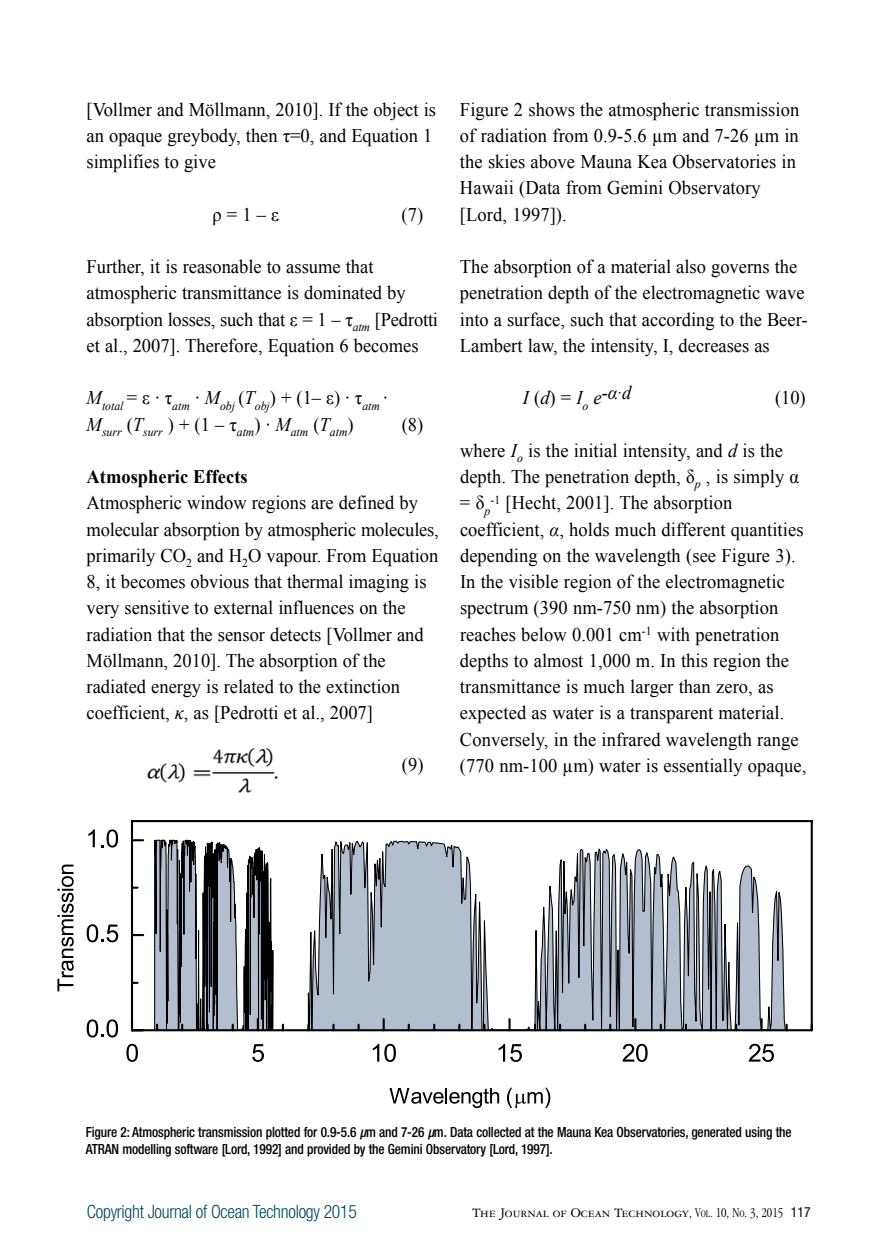
<style>
.page{position:relative;width:882px;height:1260px;background:#fff}
.page>*{position:absolute;margin:0;border:0;box-sizing:border-box;transform-origin:0 0}
.t1{font:19.25px/26.2px "Times New Roman";color:#000;scale:.96 1}
.t2{font:700 19.25px "Times New Roman";color:#000;scale:.96 1}
.t3{font:italic 19.25px "Times New Roman";color:#000;scale:.96 1}
.t4{font:300 condensed 18.38px "Helvetica Neue";letter-spacing:-.015em;color:#00495e;scale:.96 1}
.t5{font:500 condensed 14px/17.5px "Helvetica Neue";letter-spacing:-.01em;color:#000;scale:.95 1}
.t6{font:14px "Garamond Three SC";color:#000}
.t7{font:italic 12.25px/26.2px "Times New Roman";color:#000;scale:.96 1}
.s1{font-style:italic}
.s2{font-style:normal}
.s3{font-family:"Garamond";font-weight:300;font-stretch:condensed}
.s4{font-family:"Garamond";font-weight:300;font-stretch:condensed;font-size:10.5px}
.s5{font-family:"Helvetica Neue";font-stretch:condensed}
</style>
<div class="page">
<img style="left:147px;top:748px;width:131px;height:45px">
<svg style="left:308px;top:822px;width:479px;height:207px"></svg>
<hr style="left:811px;top:821px;width:2px;height:209px;background:#000">
<svg style="left:133px;top:839px;width:10px;height:2px"></svg>
<svg style="left:133px;top:934px;width:10px;height:2px"></svg>
<hr style="left:131px;top:821px;width:2px;height:209px;background:#000">
<hr style="left:132px;top:820px;width:680px;height:2px;background:#000">
<svg style="left:761px;top:1019px;width:2px;height:10px"></svg>
<svg style="left:634px;top:1019px;width:2px;height:10px"></svg>
<svg style="left:508px;top:1019px;width:3px;height:10px"></svg>
<svg style="left:383px;top:1019px;width:2px;height:10px"></svg>
<svg style="left:332px;top:1025px;width:3px;height:4px"></svg>
<svg style="left:154px;top:822px;width:120px;height:207px"></svg>
<hr style="left:132px;top:1029px;width:680px;height:2px;background:#000">
<svg style="left:126px;top:1044px;width:12px;height:18px"></svg>
<svg style="left:252px;top:1044px;width:12px;height:18px"></svg>
<svg style="left:373px;top:1044px;width:23px;height:18px"></svg>
<svg style="left:499px;top:1044px;width:23px;height:18px"></svg>
<svg style="left:623px;top:1044px;width:25px;height:18px"></svg>
<svg style="left:749px;top:1044px;width:25px;height:18px"></svg>
<svg style="left:87px;top:1019px;width:31px;height:19px"></svg>
<svg style="left:87px;top:924px;width:31px;height:18px"></svg>
<svg style="left:88px;top:829px;width:7px;height:18px"></svg>
<svg style="left:101px;top:829px;width:17px;height:19px"></svg>
<svg style="left:57px;top:865px;width:17px;height:126px"></svg>
<svg style="left:390px;top:1088px;width:109px;height:20px"></svg>
<svg style="left:507px;top:1088px;width:43px;height:20px"></svg>
<p class="t1" style="left:87px;top:96px;width:365px">[Vollmer and Möllmann, 2010]. If the object is an opaque greybody, then τ=0, and Equation 1 simplifies to give</p>
<p class="t1" style="left:213px;top:201px;width:70px">ρ = 1 – ε</p>
<p class="t1" style="left:402px;top:201px;width:24px">(7)</p>
<p class="t1" style="left:87px;top:253px;width:368px">Further, it is reasonable to assume that atmospheric transmittance is dominated by absorption losses, such that ε = 1 – τ<sub>atm</sub> [Pedrotti et al., 2007]. Therefore, Equation 6 becomes</p>
<p class="t7" style="left:87px;top:392px;width:315px"><sup>M</sup>total <sup>=</sup> <sup>ε</sup> <sup>·</sup> <sup>τ</sup>atm <sup>·</sup> <sup>M</sup>obj <sup>(</sup><sup>T</sup>obj<sup>)</sup> <sup>+</sup> <sup>(1–</sup> <sup>ε)</sup> <sup>·</sup> <sup>τ</sup>atm <sup>·<br></sup><sup>M</sup>surr <sup>(</sup><sup>T</sup>surr <sup>)</sup> <sup>+</sup> <sup>(1</sup> <sup>–</sup> <sup>τ</sup>atm<sup>)</sup> <sup>·</sup> <sup>M</sup>atm <sup>(</sup><sup>T</sup>atm<sup>)</sup></p>
<p class="t2" style="left:87px;top:463px;width:169px">Atmospheric Effects</p>
<p class="t1" style="left:87px;top:489px;width:368px">Atmospheric window regions are defined by molecular absorption by atmospheric molecules, primarily CO<sub>2</sub> and H<sub>2</sub>O vapour. From Equation 8, it becomes obvious that thermal imaging is very sensitive to external influences on the radiation that the sensor detects [Vollmer and Möllmann, 2010]. The absorption of the radiated energy is related to the extinction coefficient, <span class="s1">κ</span>, as [Pedrotti et al., 2007]</p>
<p class="t1" style="left:402px;top:411px;width:24px">(8)</p>
<p class="t1" style="left:402px;top:751px;width:24px">(9)</p>
<p class="t1" style="left:460px;top:96px;width:355px">Figure 2 shows the atmospheric transmission of radiation from 0.9-5.6 µm and 7-26 µm in the skies above Mauna Kea Observatories in Hawaii (Data from Gemini Observatory [Lord, 1997]).</p>
<p class="t1" style="left:460px;top:253px;width:364px">The absorption of a material also governs the penetration depth of the electromagnetic wave into a surface, such that according to the Beer-Lambert law, the intensity, I, decreases as</p>
<p class="t3" style="left:523px;top:382px;width:114px">I <span class="s2">(</span>d<span class="s2">) =</span> I<sub>o</sub> e-α·d</p>
<p class="t1" style="left:775px;top:384px;width:34px">(10)</p>
<p class="t1" style="left:460px;top:437px;width:362px">where <span class="s1">I</span><sub>o</sub> is the initial intensity, and <span class="s1">d</span> is the depth. The penetration depth, δ<sub>p</sub> , is simply α = δ<sub>p</sub><sup>-1</sup> [Hecht, 2001]. The absorption coefficient, <span class="s1">α</span>, holds much different quantities depending on the wavelength (see Figure 3).<br>In the visible region of the electromagnetic spectrum (390 nm-750 nm) the absorption reaches below 0.001 cm<sup>-1</sup> with penetration depths to almost 1,000 m. In this region the transmittance is much larger than zero, as expected as water is a transparent material.<br>Conversely, in the infrared wavelength range (770 nm-100 µm) water is essentially opaque,</p>
<p class="t5" style="left:86px;top:1123px;width:745px">Figure 2: Atmospheric transmission plotted for 0.9-5.6 <span class="s1">µ</span>m and 7-26 <span class="s1">µ</span>m. Data collected at the Mauna Kea Observatories, generated using the<br>ATRAN modelling software [Lord, 1992] and provided by the Gemini Observatory [Lord, 1997].</p>
<p class="t4" style="left:87px;top:1201px;width:283px">Copyright Journal of Ocean Technology 2015</p>
<p class="t6" style="left:472px;top:1205px;width:340px">The Journal of Ocean Technology<span class="s3">,</span> <span class="s3">V</span><span class="s4">ol</span><span class="s3">. 10, N</span><span class="s4">o</span><span class="s3">. 3, 2015</span> <span class="s5">117</span></p>
</div>
